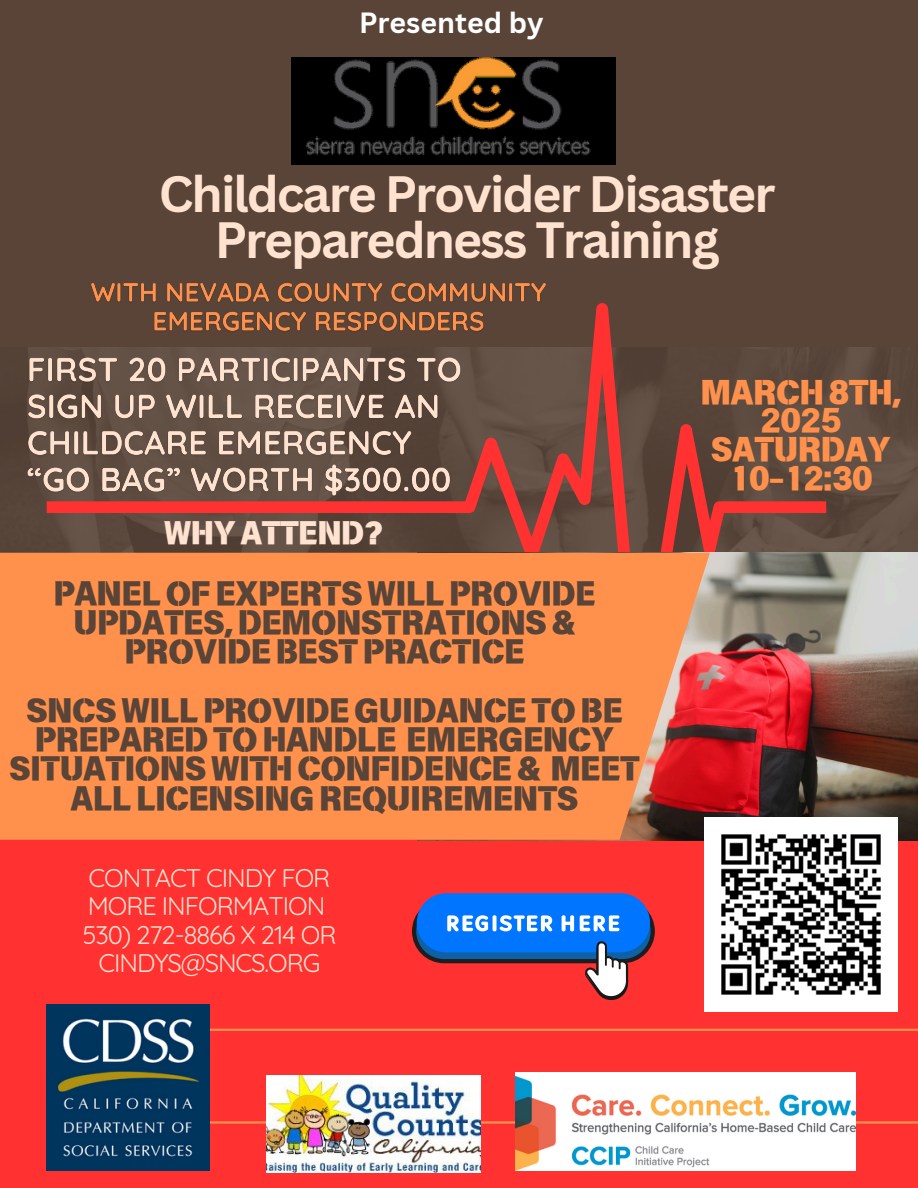
<style>
.page{position:relative;width:918px;height:1188px;background:#ff3131}
.page>*{position:absolute;margin:0;border:0;box-sizing:border-box;transform-origin:0 0}
.t1{font:700 49.8px "Canva Sans";letter-spacing:-.04em;color:#ffe3d0}
.t2{font:32.85px/28.7px "Canva Title Bole Latin";letter-spacing:-.04em;color:#ff914d;text-align:center}
.t3{font:32.4px/29.2px "Canva Title Bole Latin";letter-spacing:-.04em;color:#594437;text-align:center}
.t4{font:31.05px "Canva Title Bole Latin";letter-spacing:-.04em;color:#ffe3d0}
.t5{font:700 28.5px "Canva Sans";color:#fff}
.t6{font:25.5px/28.2px "Quicksand";letter-spacing:-.04em;color:#ffe3d0}
</style>
<div class="page">
<div style="left:0;top:0;width:918px;height:594px;background:#594437"></div>
<img style="left:0;top:347px;width:918px;height:240px">
<svg style="left:47px;top:303px;width:779px;height:250px"></svg>
<img style="left:418px;top:552px;width:499px;height:288px">
<div style="left:0;top:553px;width:710px;height:287px;background:#ff914d"></div>
<svg style="left:210px;top:1029px;width:708px;height:94px"></svg>
<img style="left:47px;top:1005px;width:163px;height:165px">
<img style="left:266px;top:1075px;width:215px;height:97px">
<img style="left:515px;top:1073px;width:341px;height:98px">
<img style="left:704px;top:818px;width:194px;height:193px">
<img style="left:291px;top:57px;width:324px;height:107px">
<div style="left:417px;top:893px;width:233px;height:59px;background:#0075ff;border-radius:30px"></div>
<svg style="left:412px;top:899px;width:243px;height:101px"></svg>
<img style="left:87px;top:282px;width:462px;height:55px">
<img style="left:23px;top:350px;width:442px;height:151px">
<p class="t5" style="left:359px;top:3px;width:186px">Presented by</p>
<h5 class="t1" style="left:159px;top:158px;width:618px">Childcare Provider Disaster</h5>
<p class="t1" style="left:215px;top:205px;width:506px">Preparedness Training</p>
<p class="t4" style="left:163px;top:518px;width:222px">WHY ATTEND?</p>
<h1 class="t3" style="left:53px;top:579px;width:545px">PANEL OF EXPERTS WILL PROVIDE<br>UPDATES, DEMONSTRATIONS &amp;<br>PROVIDE BEST PRACTICE</h1>
<p class="t3" style="left:9px;top:696px;width:633px">SNCS WILL PROVIDE GUIDANCE TO BE<br>PREPARED TO HANDLE EMERGENCY<br>SITUATIONS WITH CONFIDENCE &amp; MEET</p>
<h3 class="t3" style="left:70px;top:783px;width:510px">ALL LICENSING REQUIREMENTS</h3>
<h3 class="t6" style="left:88px;top:864px;width:244px">CONTACT CINDY FOR<br>MORE INFORMATION</h3>
<h3 class="t6" style="left:83px;top:920px;width:255px">530) 272-8866 X 214 OR</h3>
<p class="t6" style="left:99px;top:948px;width:224px">CINDYS@SNCS.ORG</p>
<h3 class="t2" style="left:700px;top:378px;width:203px">MARCH 8TH,<br>2025</h3>
<p class="t2" style="left:710px;top:435px;width:183px">SATURDAY<br>10-12:30</p>
</div>
